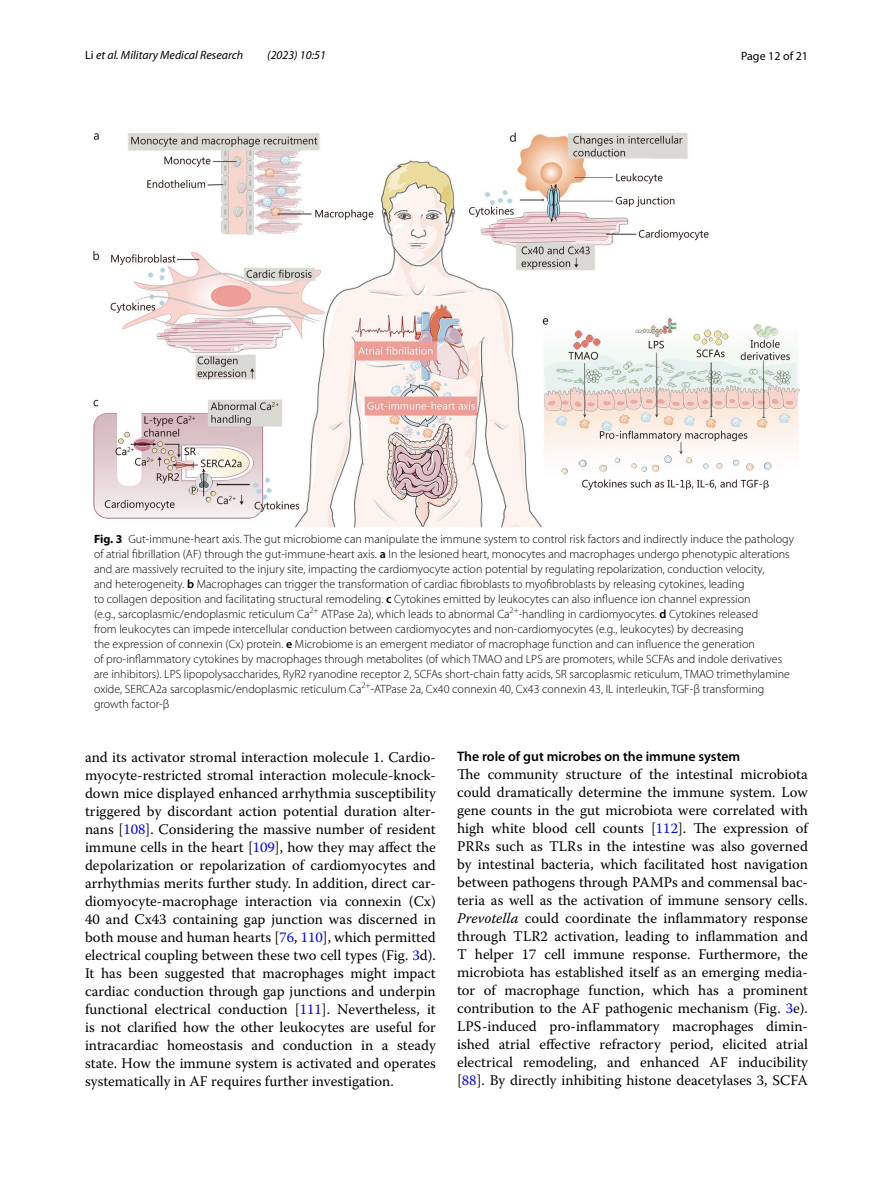
<style>
.page{position:relative;width:893px;height:1187px;background:#fff}
.page>*{position:absolute;margin:0;border:0;box-sizing:border-box;transform-origin:0 0}
.t1{font:14.7px/18px "Warnock Pro";color:#000;text-align:justify}
.t2{font:600 13.8px "Myriad Pro";color:#000}
.t3{font:300 12px/15px "Myriad Pro";color:#000}
.t4{font:italic 12px "Myriad Pro";color:#000}
.t5{font:12px "Myriad Pro";color:#000}
.s1{font-style:normal}
.s2{font-weight:700}
.s3{font-weight:600}
.s4{color:#00f}
.s5{font-style:italic}
</style>
<div class="page">
<img style="left:94px;top:133px;width:705px;height:395px">
<p class="t4" style="left:85px;top:48px;width:160px"><span class="s1">Li</span> et al. Military Medical Research</p>
<p class="t4" style="left:267px;top:48px;width:60px">(2023) 10:51</p>
<p class="t5" style="left:741px;top:48px;width:68px">Page 12 of 21</p>
<p class="t3" style="left:94px;top:531px;width:701px"><span class="s2">Fig. 3</span> Gut-immune-heart axis. The gut microbiome can manipulate the immune system to control risk factors and indirectly induce the pathology of atrial fibrillation (AF) through the gut-immune-heart axis. <span class="s3">a</span> In the lesioned heart, monocytes and macrophages undergo phenotypic alterations and are massively recruited to the injury site, impacting the cardiomyocyte action potential by regulating repolarization, conduction velocity,<br>and heterogeneity. <span class="s3">b</span> Macrophages can trigger the transformation of cardiac fibroblasts to myofibroblasts by releasing cytokines, leading<br>to collagen deposition and facilitating structural remodeling. <span class="s3">c</span> Cytokines emitted by leukocytes can also influence ion channel expression<br>(e.g., sarcoplasmic/endoplasmic reticulum Ca<sup>2+</sup> ATPase 2a), which leads to abnormal Ca<sup>2+</sup>-handling in cardiomyocytes. <span class="s3">d</span> Cytokines released<br>from leukocytes can impede intercellular conduction between cardiomyocytes and non-cardiomyocytes (e.g., leukocytes) by decreasing<br>the expression of connexin (Cx) protein. <span class="s3">e</span> Microbiome is an emergent mediator of macrophage function and can influence the generation<br>of pro-inflammatory cytokines by macrophages through metabolites (of which TMAO and LPS are promoters, while SCFAs and indole derivatives are inhibitors). LPS lipopolysaccharides, RyR2 ryanodine receptor 2, SCFAs short-chain fatty acids, SR sarcoplasmic reticulum, TMAO trimethylamine oxide, SERCA2a sarcoplasmic/endoplasmic reticulum Ca<sup>2+</sup>-ATPase 2a, Cx40 connexin 40, Cx43 connexin 43, IL interleukin, TGF-β transforming growth factor-β</p>
<p class="t1" style="left:85px;top:747px;width:352px">and its activator stromal interaction molecule 1. Cardio&shy;myocyte-restricted stromal interaction molecule-knock&shy;down mice displayed enhanced arrhythmia susceptibility triggered by discordant action potential duration alter&shy;nans [<span class="s4">108</span>]. Considering the massive number of resident immune cells in the heart [<span class="s4">109</span>], how they may affect the depolarization or repolarization of cardiomyocytes and arrhythmias merits further study. In addition, direct car&shy;diomyocyte-macrophage interaction via connexin (Cx)<br>40 and Cx43 containing gap junction was discerned in both mouse and human hearts [<span class="s4">76</span>, <span class="s4">110</span>], which permitted electrical coupling between these two cell types (Fig. <span class="s4">3</span>d).<br>It has been suggested that macrophages might impact cardiac conduction through gap junctions and underpin functional electrical conduction [<span class="s4">111</span>]. Nevertheless, it is not clarified how the other leukocytes are useful for intracardiac homeostasis and conduction in a steady state. How the immune system is activated and operates systematically in AF requires further investigation.</p>
<p class="t2" style="left:457px;top:747px;width:285px">The role of gut microbes on the immune system</p>
<p class="t1" style="left:457px;top:765px;width:352px">The community structure of the intestinal microbiota could dramatically determine the immune system. Low gene counts in the gut microbiota were correlated with high white blood cell counts [<span class="s4">112</span>]. The expression of PRRs such as TLRs in the intestine was also governed by intestinal bacteria, which facilitated host navigation between pathogens through PAMPs and commensal bac&shy;teria as well as the activation of immune sensory cells.<br><span class="s5">Prevotella</span> could coordinate the inflammatory response through TLR2 activation, leading to inflammation and T helper 17 cell immune response. Furthermore, the microbiota has established itself as an emerging media&shy;tor of macrophage function, which has a prominent contribution to the AF pathogenic mechanism (Fig. <span class="s4">3</span>e).<br>LPS-induced pro-inflammatory macrophages dimin&shy;ished atrial effective refractory period, elicited atrial electrical remodeling, and enhanced AF inducibility [<span class="s4">88</span>]. By directly inhibiting histone deacetylases 3, SCFA</p>
</div>
